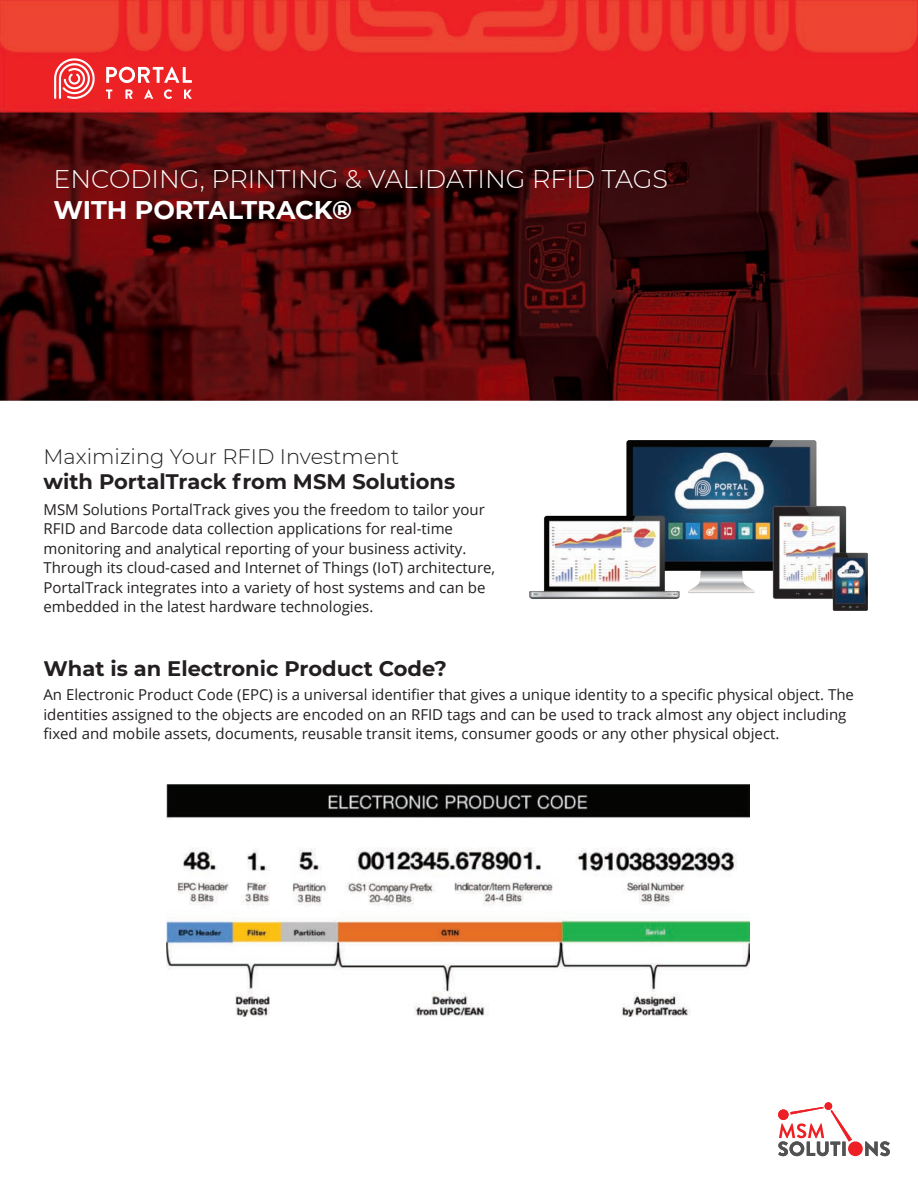
<style>
.page{position:relative;width:918px;height:1188px;background:#fff}
.page>*{position:absolute;margin:0;border:0;box-sizing:border-box;transform-origin:0 0}
.t1{font:300 25.5px "Montserrat";color:#fff}
.t2{font:700 25.5px "Montserrat";color:#fff}
.t3{font:700 21px "Montserrat";color:#231f20}
.t4{font:300 21px "Montserrat";color:#231f20}
.t5{font:15px/19.5px "Open Sans";color:#231f20}
</style>
<div class="page">
<img style="left:0;top:0;width:918px;height:400px">
<div style="left:848px;top:1141px;width:15px;height:15px;background:#ed2026;border-radius:50%"></div>
<div style="left:825px;top:1102px;width:7px;height:8px;background:#ed2026;border-radius:50%"></div>
<svg style="left:865px;top:1141px;width:25px;height:15px"></svg>
<svg style="left:778px;top:1107px;width:74px;height:49px"></svg>
<svg style="left:54px;top:58px;width:138px;height:41px"></svg>
<img style="left:530px;top:440px;width:338px;height:171px">
<img style="left:167px;top:784px;width:583px;height:233px">
<h1 class="t1" style="left:53px;top:162px;width:616px">ENCODING, PRINTING &amp; VALIDATING RFID TAGS</h1>
<h1 class="t2" style="left:53px;top:192px;width:300px">WITH PORTALTRACK®</h1>
<h2 class="t4" style="left:43px;top:442px;width:357px">Maximizing Your RFID Investment</h2>
<h2 class="t3" style="left:43px;top:466px;width:413px">with PortalTrack from MSM Solutions</h2>
<p class="t5" style="left:43px;top:499px;width:453px">MSM Solutions PortalTrack gives you the freedom to tailor your RFID and Barcode data collection applications for real-time monitoring and analytical reporting of your business activity.<br>Through its cloud-cased and Internet of Things (IoT) architecture, PortalTrack integrates into a variety of host systems and can be embedded in the latest hardware technologies.</p>
<h2 class="t3" style="left:43px;top:653px;width:405px">What is an Electronic Product Code?</h2>
<p class="t5" style="left:43px;top:685px;width:812px">An Electronic Product Code (EPC) is a universal identifier that gives a unique identity to a specific physical object. The identities assigned to the objects are encoded on an RFID tags and can be used to track almost any object including fixed and mobile assets, documents, reusable transit items, consumer goods or any other physical object.</p>
</div>
